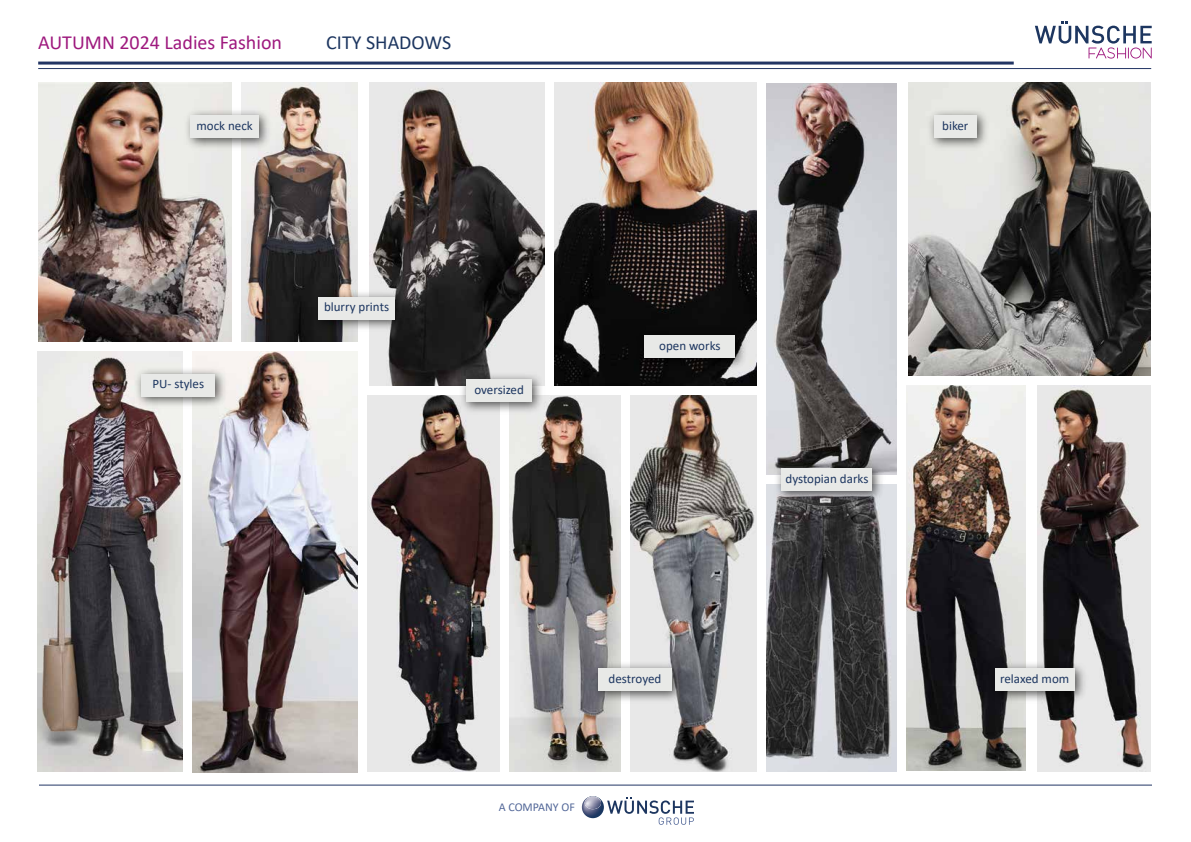
<style>
.page{position:relative;width:1191px;height:842px;background:#fff}
.page>*{position:absolute;margin:0;border:0;box-sizing:border-box;transform-origin:0 0}
.t1{font:20px "Calibri";color:#9e197e}
.t2{font:20px "Calibri";color:#1d3660}
.t3{font:13px "Calibri";color:#1d3660}
.t4{font:12px "Calibri";color:#526798}
</style>
<div class="page">
<hr style="left:38px;top:68px;width:1113px;height:1px;background:#223564">
<hr style="left:39px;top:785px;width:1113px;height:1px;background:#223564">
<hr style="left:38px;top:62px;width:975px;height:3px;background:#223564">
<svg style="left:607px;top:797px;width:87px;height:28px"></svg>
<img style="left:582px;top:796px;width:22px;height:22px">
<img style="left:585px;top:797px;width:16px;height:12px">
<svg style="left:1035px;top:22px;width:116px;height:37px"></svg>
<img style="left:367px;top:395px;width:133px;height:376px">
<img style="left:369px;top:83px;width:176px;height:303px">
<img style="left:192px;top:351px;width:166px;height:421px">
<img style="left:630px;top:395px;width:127px;height:376px">
<img style="left:38px;top:351px;width:145px;height:420px">
<img style="left:554px;top:83px;width:203px;height:303px">
<img style="left:38px;top:83px;width:194px;height:259px">
<img style="left:509px;top:395px;width:112px;height:376px">
<img style="left:906px;top:385px;width:120px;height:385px">
<img style="left:241px;top:83px;width:117px;height:259px">
<img style="left:766px;top:484px;width:130px;height:287px">
<img style="left:766px;top:83px;width:131px;height:392px">
<img style="left:908px;top:82px;width:242px;height:294px">
<img style="left:1037px;top:386px;width:113px;height:385px">
<img style="left:923px;top:105px;width:69px;height:48px">
<div style="left:934px;top:115px;width:42px;height:23px;background:#e8e9e7"></div>
<img style="left:984px;top:658px;width:106px;height:49px">
<div style="left:995px;top:669px;width:79px;height:22px;background:#e8e9e7"></div>
<img style="left:771px;top:458px;width:117px;height:49px">
<div style="left:781px;top:468px;width:91px;height:23px;background:#e8e9e7"></div>
<img style="left:634px;top:324px;width:117px;height:49px">
<div style="left:644px;top:335px;width:91px;height:23px;background:#e8e9e7"></div>
<img style="left:180px;top:105px;width:94px;height:48px">
<div style="left:191px;top:115px;width:68px;height:23px;background:#e8e9e7"></div>
<img style="left:131px;top:363px;width:100px;height:49px">
<div style="left:141px;top:374px;width:74px;height:22px;background:#e8e9e7"></div>
<img style="left:456px;top:369px;width:91px;height:49px">
<div style="left:466px;top:379px;width:66px;height:23px;background:#e8e9e7"></div>
<img style="left:307px;top:286px;width:103px;height:49px">
<div style="left:318px;top:297px;width:77px;height:22px;background:#e8e9e7"></div>
<img style="left:587px;top:658px;width:100px;height:49px">
<div style="left:598px;top:669px;width:74px;height:22px;background:#e8e9e7"></div>
<h1 class="t1" style="left:38px;top:29px;width:245px">AUTUMN 2024 Ladies Fashion</h1>
<h1 class="t2" style="left:326px;top:29px;width:127px">CITY SHADOWS</h1>
<p class="t3" style="left:196px;top:117px;width:58px">mock neck</p>
<p class="t3" style="left:324px;top:298px;width:67px">blurry prints</p>
<p class="t3" style="left:152px;top:375px;width:53px">PU- styles</p>
<p class="t3" style="left:474px;top:381px;width:51px">oversized</p>
<p class="t3" style="left:942px;top:117px;width:28px">biker</p>
<p class="t3" style="left:659px;top:336px;width:63px">open works</p>
<p class="t3" style="left:785px;top:470px;width:84px">dystopian darks</p>
<p class="t3" style="left:608px;top:670px;width:54px">destroyed</p>
<p class="t4" style="left:499px;top:798px;width:78px">A COMPANY OF</p>
<p class="t3" style="left:1000px;top:670px;width:71px">relaxed mom</p>
</div>
